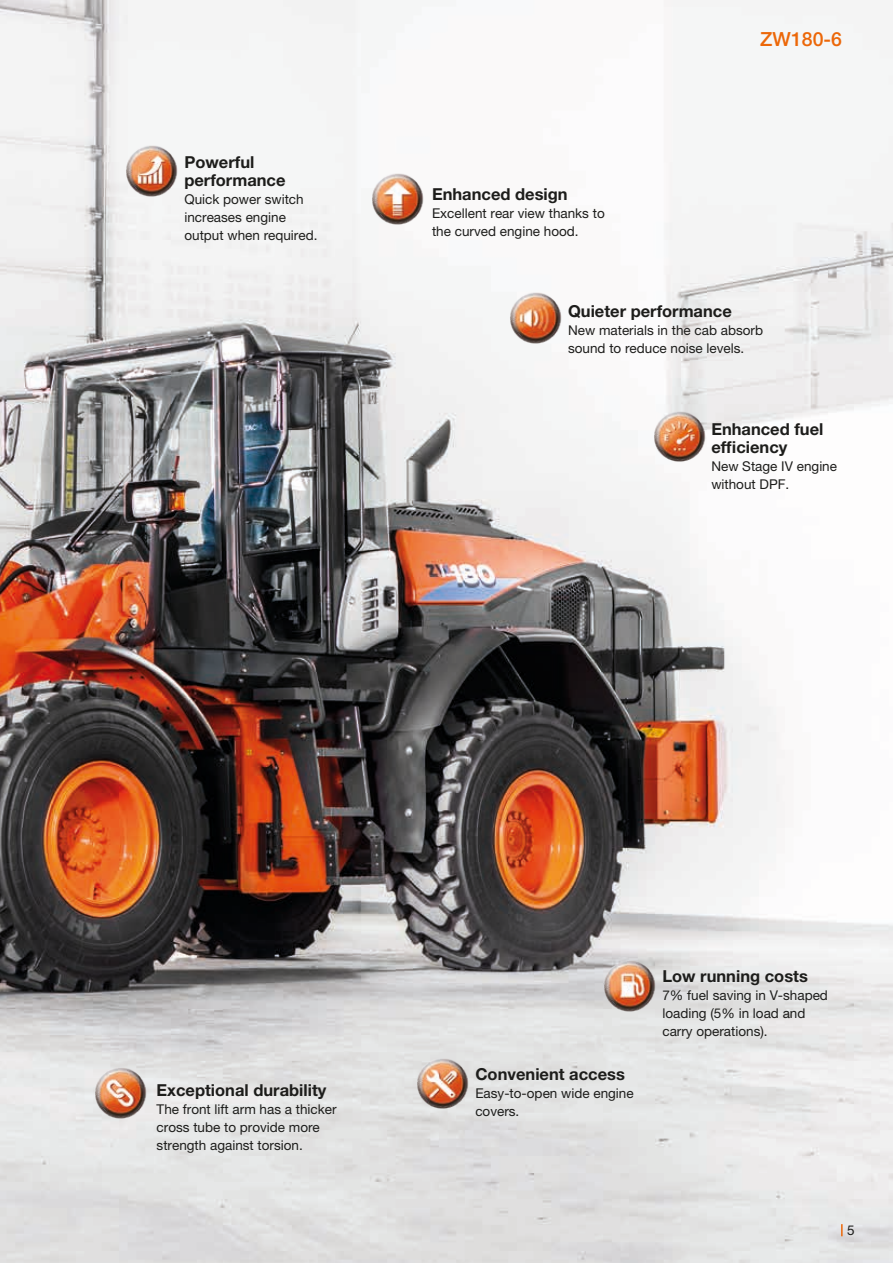
<style>
.page{position:relative;width:893px;height:1263px;background:#fff}
.page>*{position:absolute;margin:0;border:0;box-sizing:border-box;transform-origin:0 0}
.t1{font:500 19.5px "Helvetica Neue LT Pro";color:#ec6708}
.t2{font:700 16.5px/18px "Helvetica Neue LT Pro";color:#1d1d1b}
.t3{font:13.5px/18px "Helvetica Neue LT Pro";color:#1d1d1b}
</style>
<div class="page">
<img style="left:0;top:0;width:893px;height:1263px">
<svg style="left:841px;top:1224px;width:2px;height:12px"></svg>
<img style="left:361px;top:170px;width:65px;height:65px">
<img style="left:407px;top:1055px;width:64px;height:64px">
<img style="left:84px;top:1064px;width:65px;height:65px">
<img style="left:594px;top:957px;width:64px;height:64px">
<img style="left:643px;top:408px;width:65px;height:64px">
<img style="left:499px;top:289px;width:65px;height:65px">
<img style="left:116px;top:142px;width:64px;height:64px">
<p class="t2" style="left:184px;top:153px;width:103px">Powerful performance</p>
<p class="t3" style="left:184px;top:190px;width:135px">Quick power switch increases engine output when required.</p>
<p class="t2" style="left:432px;top:184px;width:137px">Enhanced design</p>
<p class="t3" style="left:432px;top:204px;width:174px">Excellent rear view thanks to the curved engine hood.</p>
<h1 class="t1" style="left:760px;top:27px;width:83px">ZW180‑6</h1>
<p class="t2" style="left:568px;top:302px;width:165px">Quieter performance</p>
<p class="t3" style="left:568px;top:321px;width:197px">New materials in the cab absorb sound to reduce noise levels.</p>
<p class="t2" style="left:711px;top:420px;width:114px">Enhanced fuel efficiency</p>
<p class="t3" style="left:711px;top:457px;width:127px">New Stage IV engine without DPF.</p>
<p class="t2" style="left:157px;top:1080px;width:171px">Exceptional durability</p>
<p class="t3" style="left:157px;top:1100px;width:182px">The front lift arm has a thicker cross tube to provide more strength against torsion.</p>
<p class="t2" style="left:475px;top:1065px;width:151px">Convenient access</p>
<p class="t3" style="left:475px;top:1084px;width:160px">Easy-to-open wide engine covers.</p>
<p class="t2" style="left:662px;top:967px;width:147px">Low running costs</p>
<p class="t3" style="left:662px;top:986px;width:167px">7% fuel saving in V-shaped loading (5% in load and carry operations).</p>
<p class="t3" style="left:847px;top:1221px;width:9px">5</p>
</div>
